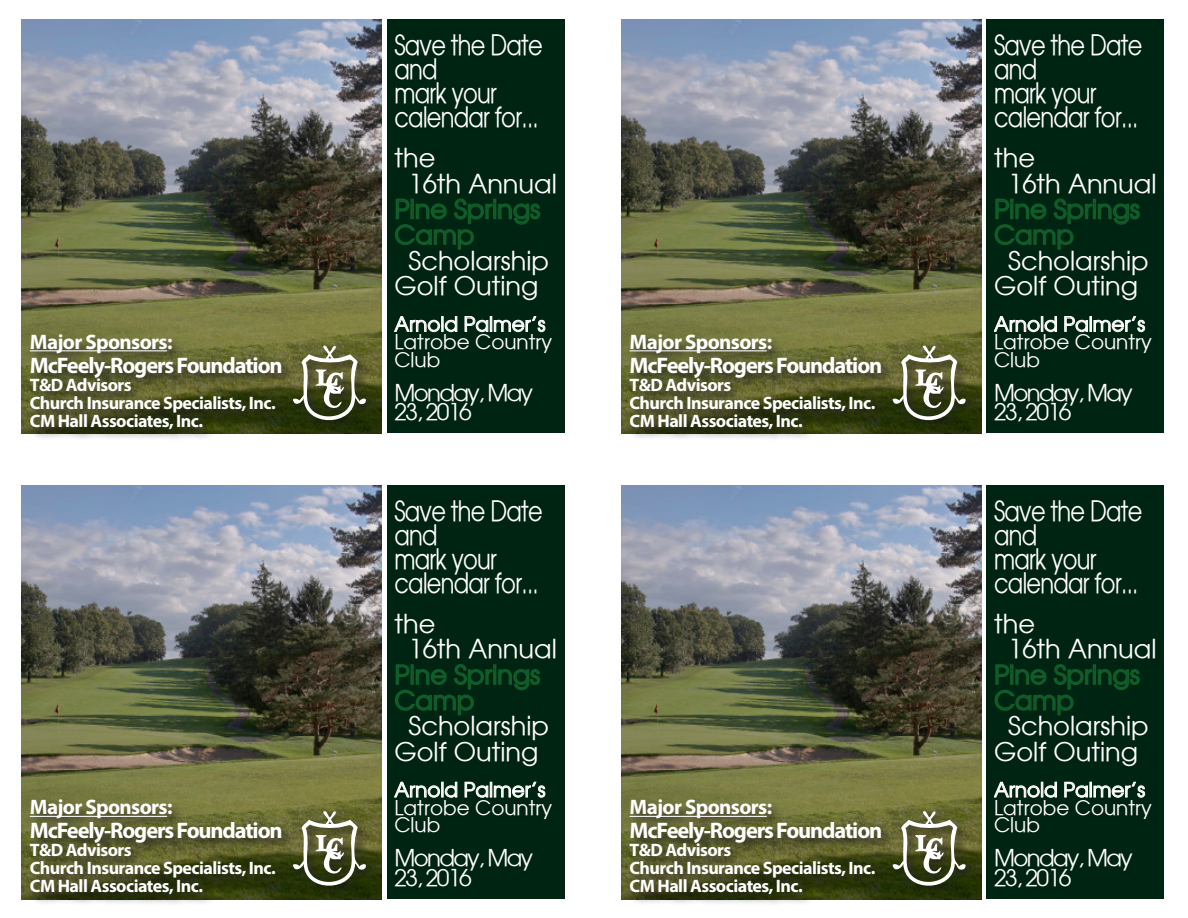
<style>
.page{position:relative;width:1188px;height:918px;background:#fff}
.page>*{position:absolute;margin:0;border:0;box-sizing:border-box;transform-origin:0 0}
.t1{font:27.75px/24px "Moderne";letter-spacing:-.03em;color:#fff;scale:.81 1}
.t2{font:25.65px "Moderne";color:#fff}
.t3{font:25.65px/25.7px "Moderne";color:#105d29}
.t4{font:22.8px/19.5px "Moderne";letter-spacing:-.07em;color:#fff}
.t5{font:700 22.5px "Myriad Pro";letter-spacing:-.05em;color:#fff}
.t6{font:700 21px "Myriad Pro";letter-spacing:-.03em;color:#fff}
.t7{font:19.95px "Moderne";color:#fff}
.t8{font:700 18px "Myriad Pro";letter-spacing:-.03em;color:#fff}
</style>
<div class="page">
<img style="left:22px;top:20px;width:360px;height:414px">
<div style="left:387px;top:20px;width:177px;height:414px;background:#002412"></div>
<svg style="left:395px;top:198px;width:146px;height:52px"></svg>
<svg style="left:394px;top:316px;width:64px;height:16px"></svg>
<svg style="left:464px;top:316px;width:82px;height:17px"></svg>
<div style="left:290px;top:342px;width:88px;height:91px;background:#231f20;opacity:.75"></div>
<svg style="left:296px;top:344px;width:71px;height:84px"></svg>
<div style="left:29px;top:332px;width:267px;height:110px;background:#231f20;opacity:.75"></div>
<hr style="left:30px;top:350px;width:137px;height:1px;background:#fff">
<img style="left:621px;top:20px;width:360px;height:414px">
<div style="left:987px;top:20px;width:177px;height:414px;background:#002412"></div>
<svg style="left:994px;top:198px;width:146px;height:52px"></svg>
<svg style="left:994px;top:316px;width:63px;height:16px"></svg>
<svg style="left:1064px;top:316px;width:81px;height:17px"></svg>
<div style="left:889px;top:342px;width:89px;height:91px;background:#231f20;opacity:.75"></div>
<svg style="left:895px;top:344px;width:71px;height:84px"></svg>
<div style="left:628px;top:332px;width:267px;height:110px;background:#231f20;opacity:.75"></div>
<hr style="left:630px;top:350px;width:137px;height:1px;background:#fff">
<img style="left:621px;top:485px;width:360px;height:414px">
<div style="left:987px;top:485px;width:177px;height:414px;background:#002412"></div>
<svg style="left:994px;top:664px;width:146px;height:52px"></svg>
<svg style="left:994px;top:781px;width:63px;height:17px"></svg>
<svg style="left:1064px;top:781px;width:81px;height:17px"></svg>
<div style="left:889px;top:808px;width:89px;height:90px;background:#231f20;opacity:.75"></div>
<svg style="left:895px;top:810px;width:71px;height:83px"></svg>
<div style="left:628px;top:798px;width:267px;height:110px;background:#231f20;opacity:.75"></div>
<hr style="left:630px;top:816px;width:137px;height:1px;background:#fff">
<img style="left:22px;top:485px;width:360px;height:414px">
<div style="left:387px;top:485px;width:177px;height:414px;background:#002412"></div>
<svg style="left:395px;top:664px;width:145px;height:52px"></svg>
<svg style="left:394px;top:781px;width:64px;height:17px"></svg>
<svg style="left:464px;top:781px;width:82px;height:17px"></svg>
<div style="left:290px;top:808px;width:88px;height:90px;background:#231f20;opacity:.75"></div>
<svg style="left:296px;top:810px;width:71px;height:83px"></svg>
<div style="left:29px;top:798px;width:267px;height:110px;background:#231f20;opacity:.75"></div>
<hr style="left:30px;top:816px;width:137px;height:1px;background:#fff">
<p class="t6" style="left:30px;top:328px;width:144px">Major Sponsors:</p>
<p class="t5" style="left:30px;top:350px;width:254px">McFeely-Rogers Foundation</p>
<p class="t8" style="left:30px;top:373px;width:103px">T&amp;D Advisors</p>
<p class="t8" style="left:30px;top:391px;width:247px">Church Insurance Specialists, Inc.</p>
<p class="t8" style="left:30px;top:409px;width:175px">CM Hall Associates, Inc.</p>
<p class="t6" style="left:30px;top:794px;width:144px">Major Sponsors:</p>
<p class="t5" style="left:30px;top:816px;width:254px">McFeely-Rogers Foundation</p>
<p class="t8" style="left:30px;top:838px;width:103px">T&amp;D Advisors</p>
<p class="t8" style="left:30px;top:856px;width:247px">Church Insurance Specialists, Inc.</p>
<p class="t8" style="left:30px;top:874px;width:175px">CM Hall Associates, Inc.</p>
<p class="t1" style="left:394px;top:33px;width:185px">Save the Date and</p>
<p class="t1" style="left:394px;top:81px;width:180px">mark your calendar for...</p>
<p class="t2" style="left:394px;top:142px;width:43px">the</p>
<p class="t2" style="left:409px;top:167px;width:150px">16th Annual</p>
<p class="t3" style="left:394px;top:196px;width:147px">Pine Springs<br>Camp</p>
<p class="t2" style="left:409px;top:244px;width:142px">Scholarship</p>
<p class="t2" style="left:394px;top:270px;width:146px">Golf Outing</p>
<p class="t7" style="left:394px;top:312px;width:153px">Arnold Palmer’s</p>
<p class="t7" style="left:394px;top:330px;width:159px">Latrobe Country</p>
<p class="t7" style="left:394px;top:347px;width:47px">Club</p>
<p class="t4" style="left:394px;top:382px;width:140px">Monday, May<br>23, 2016</p>
<p class="t1" style="left:394px;top:498px;width:185px">Save the Date and</p>
<p class="t1" style="left:394px;top:546px;width:180px">mark your calendar for...</p>
<p class="t2" style="left:394px;top:607px;width:43px">the</p>
<p class="t2" style="left:409px;top:633px;width:150px">16th Annual</p>
<p class="t3" style="left:394px;top:661px;width:147px">Pine Springs<br>Camp</p>
<p class="t2" style="left:409px;top:710px;width:142px">Scholarship</p>
<p class="t2" style="left:394px;top:736px;width:146px">Golf Outing</p>
<p class="t7" style="left:394px;top:777px;width:153px">Arnold Palmer’s</p>
<p class="t7" style="left:394px;top:795px;width:159px">Latrobe Country</p>
<p class="t7" style="left:394px;top:812px;width:47px">Club</p>
<p class="t4" style="left:394px;top:848px;width:140px">Monday, May<br>23, 2016</p>
<p class="t6" style="left:630px;top:328px;width:144px">Major Sponsors:</p>
<p class="t5" style="left:630px;top:350px;width:254px">McFeely-Rogers Foundation</p>
<p class="t8" style="left:630px;top:373px;width:103px">T&amp;D Advisors</p>
<p class="t8" style="left:630px;top:391px;width:247px">Church Insurance Specialists, Inc.</p>
<p class="t8" style="left:630px;top:409px;width:175px">CM Hall Associates, Inc.</p>
<p class="t6" style="left:630px;top:794px;width:144px">Major Sponsors:</p>
<p class="t5" style="left:630px;top:816px;width:254px">McFeely-Rogers Foundation</p>
<p class="t8" style="left:630px;top:838px;width:103px">T&amp;D Advisors</p>
<p class="t8" style="left:630px;top:856px;width:247px">Church Insurance Specialists, Inc.</p>
<p class="t8" style="left:630px;top:874px;width:175px">CM Hall Associates, Inc.</p>
<p class="t1" style="left:994px;top:33px;width:185px">Save the Date and</p>
<p class="t1" style="left:994px;top:81px;width:180px">mark your calendar for...</p>
<p class="t2" style="left:994px;top:142px;width:43px">the</p>
<p class="t2" style="left:1008px;top:167px;width:150px">16th Annual</p>
<p class="t3" style="left:994px;top:196px;width:147px">Pine Springs<br>Camp</p>
<p class="t2" style="left:1008px;top:244px;width:142px">Scholarship</p>
<p class="t2" style="left:994px;top:270px;width:146px">Golf Outing</p>
<p class="t7" style="left:994px;top:312px;width:153px">Arnold Palmer’s</p>
<p class="t7" style="left:994px;top:330px;width:159px">Latrobe Country</p>
<p class="t7" style="left:994px;top:347px;width:47px">Club</p>
<p class="t4" style="left:994px;top:382px;width:140px">Monday, May<br>23, 2016</p>
<p class="t1" style="left:994px;top:498px;width:185px">Save the Date and</p>
<p class="t1" style="left:994px;top:546px;width:180px">mark your calendar for...</p>
<p class="t2" style="left:994px;top:607px;width:43px">the</p>
<p class="t2" style="left:1008px;top:633px;width:150px">16th Annual</p>
<p class="t3" style="left:994px;top:661px;width:147px">Pine Springs<br>Camp</p>
<p class="t2" style="left:1008px;top:710px;width:142px">Scholarship</p>
<p class="t2" style="left:994px;top:736px;width:146px">Golf Outing</p>
<p class="t7" style="left:994px;top:777px;width:153px">Arnold Palmer’s</p>
<p class="t7" style="left:994px;top:795px;width:159px">Latrobe Country</p>
<p class="t7" style="left:994px;top:812px;width:47px">Club</p>
<p class="t4" style="left:994px;top:848px;width:140px">Monday, May<br>23, 2016</p>
</div>
